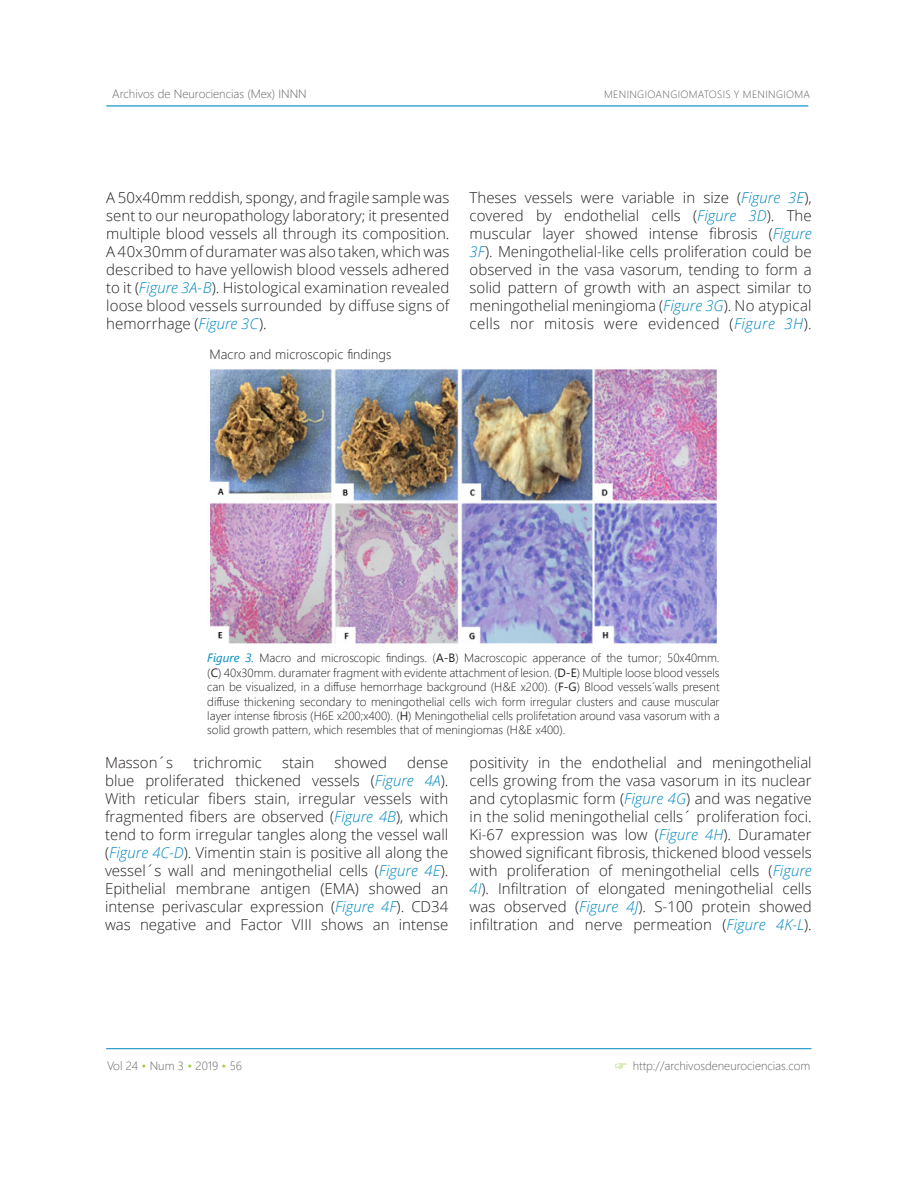
<style>
.page{position:relative;width:918px;height:1188px;background:#fff}
.page>*{position:absolute;margin:0;border:0;box-sizing:border-box;transform-origin:0 0}
.Texto{font:300 15px/18px "Open Sans";color:#231f20;text-align:justify}
.Texto-2{font:300 13.5px "Segoe UI";letter-spacing:.01em;color:#231f20}
.Texto-3{font:300 12px/14.4px "Segoe UI";color:#231f20;text-align:justify}
.Estilo_de_párrafo_1{font:300 12px "Segoe UI";color:#636366}
.t1{font:300 10.5px "Segoe UI";letter-spacing:.035em;color:#636366}
.s1{font-style:italic;color:#0089bf}
.s2{font-weight:400;font-style:italic;color:#0089bf}
.s3{font-weight:400}
.s4{font-weight:400;color:#a5ce43}
.s5{font-family:"MS Gothic";font-weight:400;color:#a5ce43}
</style>
<div class="page">
<hr style="left:106px;top:105px;width:702px;height:1px;background:#0089bf">
<hr style="left:106px;top:1048px;width:706px;height:1px;background:#0089bf">
<img style="left:209px;top:367px;width:508px;height:278px">
<p class="Estilo_de_párrafo_1" style="left:112px;top:82px;width:196px">Archivos de Neurociencias (Mex) INNN</p>
<p class="t1" style="left:604px;top:84px;width:208px">MENINGIOANGIOMATOSIS Y MENINGIOMA</p>
<p class="Texto" style="left:106px;top:188px;width:345px">A 50x40mm reddish, spongy, and fragile sample was sent to our neuropathology laboratory; it presented multiple blood vessels all through its composition.</p>
<p class="Texto" style="left:106px;top:242px;width:345px">A 40x30mm of duramater was also taken, which was described to have yellowish blood vessels adhered to it (<span class="s1">Figure 3A-B</span>). Histological examination revealed loose blood vessels surrounded by diffuse signs of hemorrhage (<span class="s1">Figure 3C</span>).</p>
<p class="Texto-2" style="left:209px;top:342px;width:184px">Macro and microscopic findings</p>
<p class="Texto" style="left:470px;top:188px;width:344px">Theses vessels were variable in size (<span class="s1">Figure 3E</span>), covered by endothelial cells (<span class="s1">Figure 3D</span>). The muscular layer showed intense fibrosis (<span class="s1">Figure 3F</span>). Meningothelial-like cells proliferation could be observed in the vasa vasorum, tending to form a solid pattern of growth with an aspect similar to meningothelial meningioma (<span class="s1">Figure 3G</span>). No atypical cells nor mitosis were evidenced (<span class="s1">Figure 3H</span>).</p>
<p class="Texto-3" style="left:207px;top:650px;width:514px"><span class="s2">Figure 3.</span> Macro and microscopic findings. (<span class="s3">A-B</span>) Macroscopic apperance of the tumor; 50x40mm.</p>
<p class="Texto-3" style="left:207px;top:664px;width:514px">(<span class="s3">C</span>) 40x30mm. duramater fragment with evidente attachment of lesion. (<span class="s3">D-E</span>) Multiple loose blood vessels can be visualized, in a diffuse hemorrhage background (H&amp;E x200). (<span class="s3">F-G</span>) Blood vessels´walls present diffuse thickening secondary to meningothelial cells wich form irregular clusters and cause muscular layer intense fibrosis (H6E x200;x400). (<span class="s3">H</span>) Meningothelial cells prolifetation around vasa vasorum with a solid growth pattern, which resembles that of meningiomas (H&amp;E x400).</p>
<p class="Texto" style="left:105px;top:753px;width:70px">Masson´s</p>
<p class="Texto" style="left:193px;top:753px;width:70px">trichromic</p>
<p class="Texto" style="left:282px;top:753px;width:34px">stain</p>
<p class="Texto" style="left:334px;top:753px;width:54px">showed</p>
<p class="Texto" style="left:105px;top:753px;width:345px;text-align:right">dense<br>blue proliferated thickened vessels (<span class="s1">Figure 4A</span>).</p>
<p class="Texto" style="left:105px;top:789px;width:345px">With reticular fibers stain, irregular vessels with fragmented fibers are observed (<span class="s1">Figure 4B</span>), which tend to form irregular tangles along the vessel wall (<span class="s1">Figure 4C-D</span>). Vimentin stain is positive all along the vessel´s wall and meningothelial cells (<span class="s1">Figure 4E</span>).<br>Epithelial membrane antigen (EMA) showed an intense perivascular expression (<span class="s1">Figure 4F</span>). CD34 was negative and Factor VIII shows an intense</p>
<p class="Texto" style="left:470px;top:753px;width:344px">positivity in the endothelial and meningothelial cells growing from the vasa vasorum in its nuclear and cytoplasmic form (<span class="s1">Figure 4G</span>) and was negative in the solid meningothelial cells´ proliferation foci.<br>Ki-67 expression was low (<span class="s1">Figure 4H</span>). Duramater showed significant fibrosis, thickened blood vessels with proliferation of meningothelial cells (<span class="s1">Figure 4I</span>). Infiltration of elongated meningothelial cells was observed (<span class="s1">Figure 4J</span>). S-100 protein showed infiltration and nerve permeation (<span class="s1">Figure 4K-L</span>).</p>
<p class="Estilo_de_párrafo_1" style="left:107px;top:1055px;width:136px">Vol 24 <span class="s4">•</span> Num 3 <span class="s4">•</span> 2019 <span class="s4">•</span> 56</p>
<p class="Estilo_de_párrafo_1" style="left:615px;top:1055px;width:197px"><span class="s5">☞</span> http://archivosdeneurociencias.com</p>
</div>
